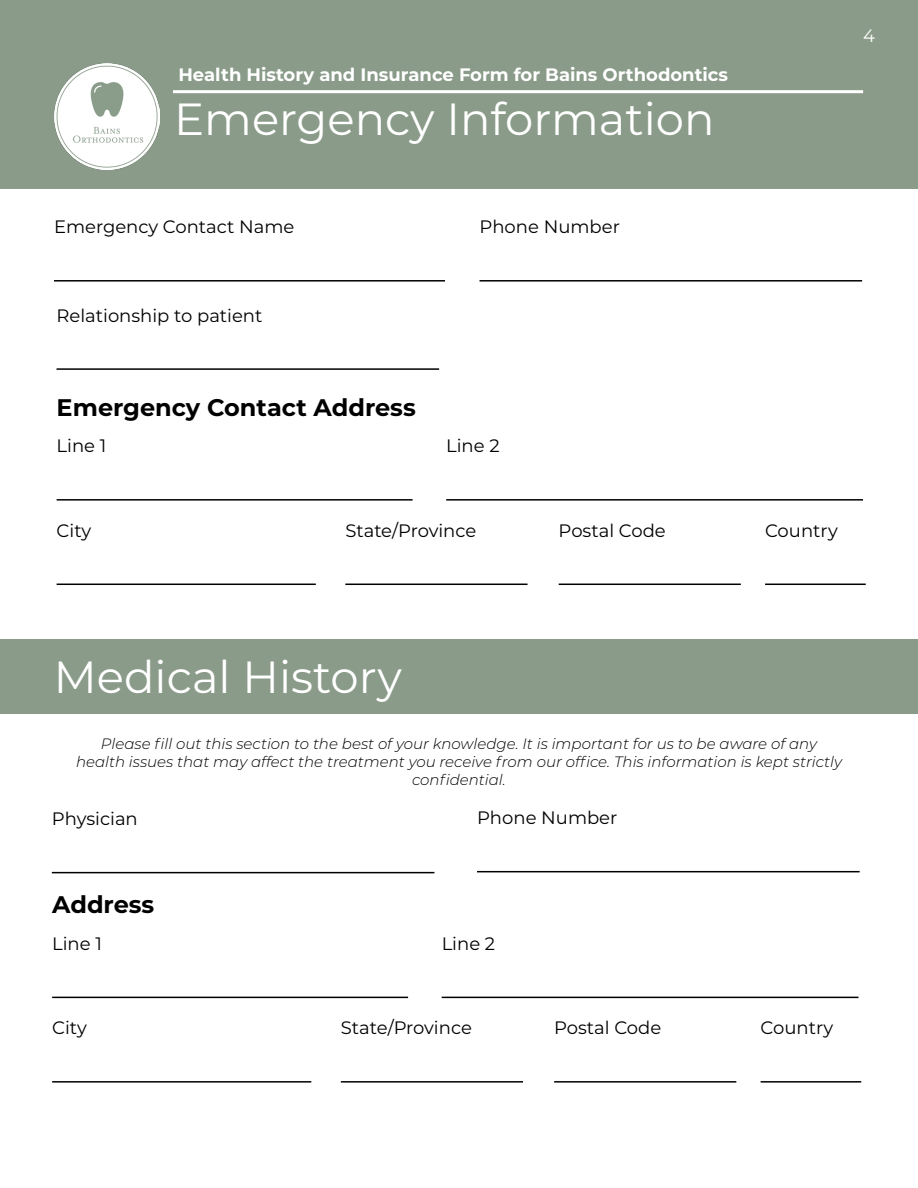
<style>
.page{position:relative;width:918px;height:1188px;background:#fff}
.page>*{position:absolute;margin:0;border:0;box-sizing:border-box;transform-origin:0 0}
.t1{font:45px "Montserrat";color:#fff}
.t2{font:700 24px "Montserrat";color:#000}
.t3{font:18px "Montserrat";color:#000}
.t4{font:700 18px "Montserrat";color:#fff}
.t5{font:18px "Montserrat";color:#fff}
.t6{font:italic 300 15px/18px "Montserrat";color:#000;text-align:center}
</style>
<div class="page">
<div style="left:0;top:0;width:918px;height:189px;background:#8a9b89"></div>
<div style="left:0;top:639px;width:918px;height:75px;background:#8a9b89"></div>
<img style="left:54px;top:63px;width:106px;height:106px">
<hr style="left:173px;top:90px;width:690px;height:3px;background:#fff">
<hr style="left:57px;top:499px;width:356px;height:2px;background:#000">
<hr style="left:52px;top:997px;width:356px;height:1px;background:#000">
<hr style="left:54px;top:280px;width:391px;height:2px;background:#000">
<hr style="left:57px;top:584px;width:259px;height:1px;background:#000">
<hr style="left:52px;top:1081px;width:259px;height:2px;background:#000">
<hr style="left:446px;top:499px;width:417px;height:2px;background:#000">
<hr style="left:442px;top:997px;width:416px;height:1px;background:#000">
<hr style="left:480px;top:280px;width:382px;height:2px;background:#000">
<hr style="left:477px;top:871px;width:383px;height:1px;background:#000">
<hr style="left:57px;top:368px;width:382px;height:2px;background:#000">
<hr style="left:52px;top:872px;width:382px;height:1px;background:#000">
<hr style="left:345px;top:584px;width:183px;height:1px;background:#000">
<hr style="left:341px;top:1081px;width:182px;height:2px;background:#000">
<hr style="left:559px;top:584px;width:182px;height:1px;background:#000">
<hr style="left:554px;top:1081px;width:182px;height:2px;background:#000">
<hr style="left:765px;top:584px;width:101px;height:1px;background:#000">
<hr style="left:761px;top:1081px;width:100px;height:2px;background:#000">
<p class="t4" style="left:178px;top:61px;width:551px">Health History and Insurance Form for Bains Orthodontics</p>
<h1 class="t1" style="left:174px;top:88px;width:542px">Emergency Information</h1>
<p class="t3" style="left:54px;top:215px;width:242px">Emergency Contact Name</p>
<p class="t3" style="left:57px;top:303px;width:207px">Relationship to patient</p>
<h2 class="t2" style="left:57px;top:390px;width:361px">Emergency Contact Address</h2>
<p class="t3" style="left:57px;top:434px;width:51px">Line 1</p>
<p class="t3" style="left:480px;top:215px;width:142px">Phone Number</p>
<p class="t3" style="left:446px;top:434px;width:55px">Line 2</p>
<p class="t3" style="left:57px;top:518px;width:36px">City</p>
<p class="t3" style="left:345px;top:518px;width:133px">State/Province</p>
<p class="t3" style="left:559px;top:518px;width:109px">Postal Code</p>
<p class="t5" style="left:863px;top:24px;width:13px">4</p>
<p class="t3" style="left:765px;top:518px;width:74px">Country</p>
<h1 class="t1" style="left:54px;top:646px;width:349px">Medical History</h1>
<p class="t6" style="left:76px;top:734px;width:767px">Please fill out this section to the best of your knowledge. It is important for us to be aware of any health issues that may affect the treatment you receive from our office. This information is kept strictly confidential.</p>
<p class="t3" style="left:52px;top:807px;width:88px">Physician</p>
<p class="t3" style="left:477px;top:806px;width:142px">Phone Number</p>
<h2 class="t2" style="left:52px;top:888px;width:104px">Address</h2>
<p class="t3" style="left:52px;top:931px;width:51px">Line 1</p>
<p class="t3" style="left:442px;top:931px;width:55px">Line 2</p>
<p class="t3" style="left:52px;top:1016px;width:36px">City</p>
<p class="t3" style="left:341px;top:1016px;width:133px">State/Province</p>
<p class="t3" style="left:554px;top:1016px;width:109px">Postal Code</p>
<p class="t3" style="left:761px;top:1016px;width:74px">Country</p>
</div>
